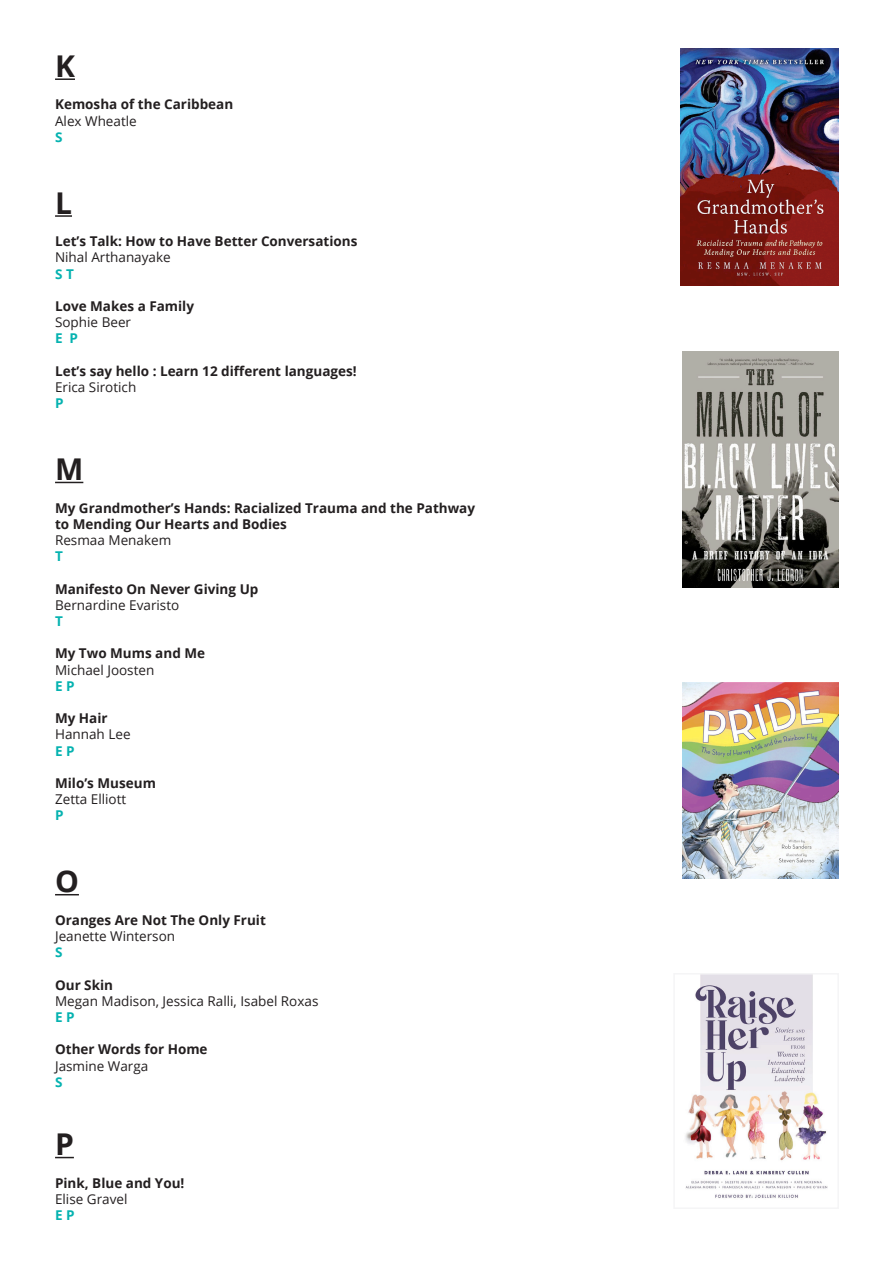
<style>
.page{position:relative;width:893px;height:1263px;background:#fff}
.page>*{position:absolute;margin:0;border:0;box-sizing:border-box;transform-origin:0 0}
.t1{font:700 30px "Open Sans";color:#231f20}
.t2{font:700 13.5px/16.2px "Open Sans";color:#231f20}
.t3{font:13.5px/16.2px "Open Sans";color:#231f20}
.t4{font:700 13.5px "Open Sans";color:#05b2b0}
.s1{font-weight:700;color:#05b2b0}
.s2{font-weight:400}
</style>
<div class="page">
<hr style="left:55px;top:78px;width:20px;height:2px;background:#231f20">
<svg style="left:55px;top:215px;width:17px;height:2px"></svg>
<svg style="left:55px;top:482px;width:28px;height:1px"></svg>
<svg style="left:55px;top:894px;width:24px;height:1px"></svg>
<svg style="left:55px;top:1157px;width:19px;height:1px"></svg>
<img style="left:682px;top:352px;width:157px;height:235px">
<img style="left:685px;top:976px;width:143px;height:222px">
<div style="left:673px;top:973px;width:166px;height:236px;border:2px solid #f5f5f6"></div>
<img style="left:682px;top:682px;width:157px;height:196px">
<img style="left:680px;top:48px;width:159px;height:238px">
<p class="t1" style="left:55px;top:45px;width:21px">K</p>
<p class="t2" style="left:55px;top:96px;width:180px">Kemosha of the Caribbean</p>
<p class="t3" style="left:55px;top:112px;width:83px">Alex Wheatle</p>
<p class="t4" style="left:55px;top:127px;width:9px">S</p>
<p class="t1" style="left:55px;top:182px;width:18px">L</p>
<p class="t2" style="left:55px;top:233px;width:304px">Let’s Talk: How to Have Better Conversations</p>
<p class="t3" style="left:55px;top:249px;width:117px">Nihal Arthanayake</p>
<p class="t4" style="left:55px;top:264px;width:20px">S T</p>
<p class="t2" style="left:55px;top:298px;width:141px">Love Makes a Family</p>
<p class="t3" style="left:55px;top:314px;width:78px">Sophie Beer<br><span class="s1">E P</span></p>
<p class="t2" style="left:55px;top:362px;width:303px">Let’s say hello : Learn 12 different languages!</p>
<p class="t3" style="left:55px;top:379px;width:83px">Erica Sirotich</p>
<p class="t4" style="left:55px;top:394px;width:10px">P</p>
<p class="t1" style="left:55px;top:448px;width:30px">M</p>
<p class="t2" style="left:55px;top:499px;width:422px">My Grandmother’s Hands: Racialized Trauma and the Pathway</p>
<p class="t2" style="left:55px;top:515px;width:233px">to Mending Our Hearts and Bodies</p>
<p class="t3" style="left:55px;top:532px;width:118px">Resmaa Menakem</p>
<p class="t4" style="left:55px;top:547px;width:9px">T</p>
<p class="t2" style="left:55px;top:580px;width:205px">Manifesto On Never Giving Up</p>
<p class="t3" style="left:55px;top:596px;width:126px">Bernardine Evaristo</p>
<p class="t4" style="left:55px;top:612px;width:9px">T</p>
<p class="t2" style="left:55px;top:645px;width:152px">My Two Mums and Me</p>
<p class="t3" style="left:55px;top:661px;width:101px">Michael Joosten</p>
<p class="t4" style="left:55px;top:676px;width:21px">E P</p>
<p class="t2" style="left:55px;top:710px;width:54px">My Hair</p>
<p class="t3" style="left:55px;top:726px;width:77px">Hannah Lee<br><span class="s1">E P</span></p>
<p class="t2" style="left:55px;top:775px;width:102px">Milo’s Museum</p>
<p class="t3" style="left:55px;top:791px;width:73px">Zetta Elliott</p>
<p class="t4" style="left:55px;top:806px;width:10px">P</p>
<p class="t1" style="left:55px;top:860px;width:25px">O</p>
<p class="t2" style="left:55px;top:911px;width:212px">Oranges Are Not The Only Fruit<br><span class="s2">Jeanette Winterson</span></p>
<p class="t4" style="left:55px;top:943px;width:9px">S</p>
<p class="t2" style="left:55px;top:976px;width:60px">Our Skin</p>
<p class="t3" style="left:55px;top:992px;width:265px">Megan Madison, Jessica Ralli, Isabel Roxas</p>
<p class="t4" style="left:55px;top:1008px;width:21px">E P</p>
<p class="t2" style="left:55px;top:1041px;width:154px">Other Words for Home</p>
<p class="t3" style="left:55px;top:1057px;width:95px">Jasmine Warga</p>
<p class="t4" style="left:55px;top:1072px;width:9px">S</p>
<p class="t1" style="left:55px;top:1123px;width:20px">P</p>
<p class="t2" style="left:55px;top:1174px;width:131px">Pink, Blue and You!</p>
<p class="t3" style="left:55px;top:1190px;width:74px">Elise Gravel</p>
<p class="t4" style="left:55px;top:1206px;width:21px">E P</p>
</div>
